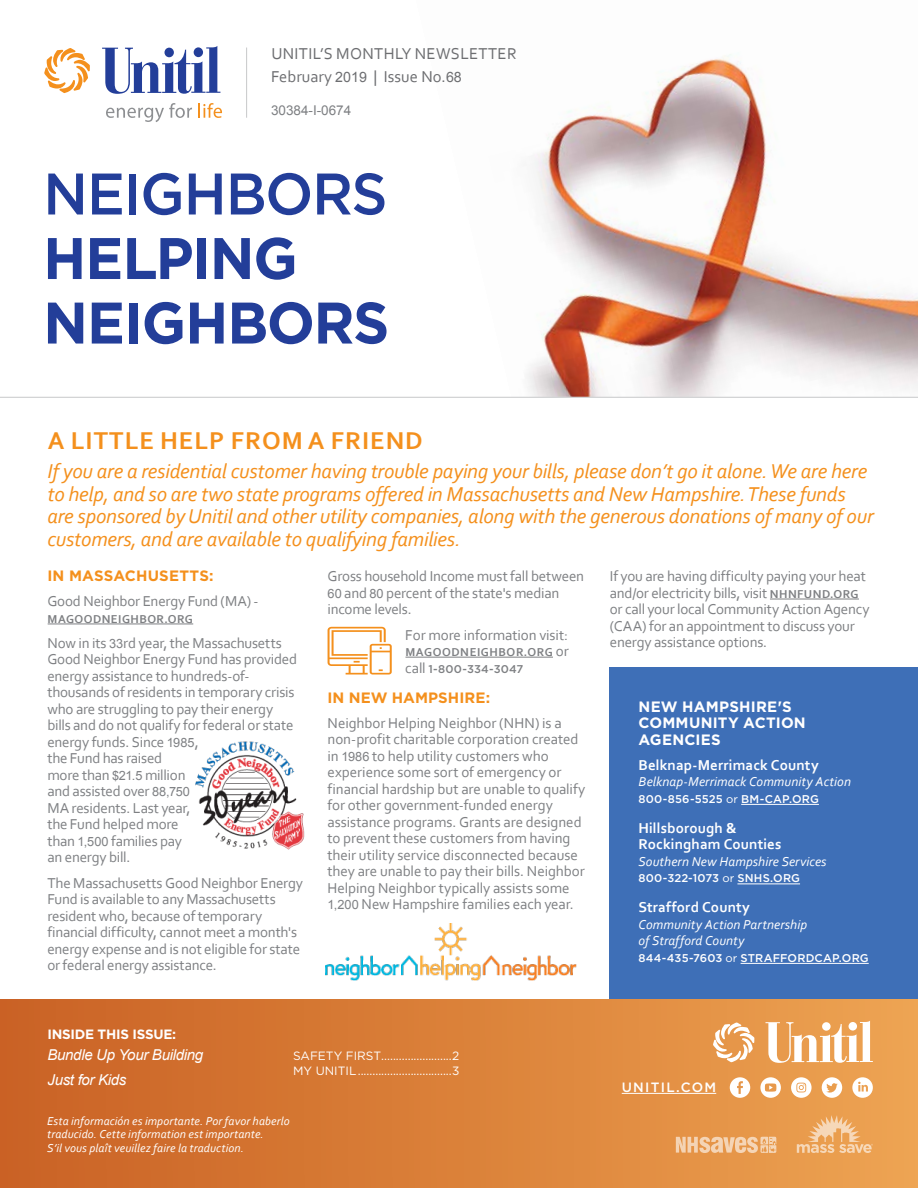
<style>
.page{position:relative;width:918px;height:1188px;background:#fff}
.page>*{position:absolute;margin:0;border:0;box-sizing:border-box;transform-origin:0 0}
.t1{font:700 58.5px/64.5px "Gotham";letter-spacing:-.025em;color:#233e99}
.t2{font:500 58.5px "Gotham";letter-spacing:-.025em;color:#233e99}
.t3{font:700 25.5px "Corbel";letter-spacing:.04em;color:#f4901d}
.t4{font:italic 21px/22.5px "Corbel";letter-spacing:-.01em;color:#f4901d}
.t5{font:16.5px/22.5px "Corbel";letter-spacing:.02em;color:#6d6e71}
.t6{font:15px/16.5px "Corbel";letter-spacing:-.01em;color:#7e8083}
.t7{font:700 15px/16.5px "Corbel";letter-spacing:.01em;color:#fff}
.t8{font:700 15px/16.5px "Gotham";letter-spacing:.015em;color:#fff}
.t9{font:700 15px "Gotham";letter-spacing:.01em;color:#f4901d}
.t10{font:italic 15px/24.8px "Arial";letter-spacing:-.02em;color:#fff}
.t11{font:italic 13.5px/16.5px "Corbel";letter-spacing:.005em;color:#fff}
.t12{font:700 13.5px "Gotham";letter-spacing:-.02em;color:#fff}
.t13{font:13.5px "Arial";color:#7e8083}
.t14{font:500 13.5px "Gotham";letter-spacing:.1em;color:#fff}
.t15{font:italic 12px/13.5px "Corbel";letter-spacing:.01em;color:#fff}
.t16{font:12px/15.6px "Gotham";color:#fff}
.t17{font:700 12px "Corbel";letter-spacing:.04em;color:#7e8083}
.t18{font:500 11.25px "Gotham";letter-spacing:.015em;color:#fff}
.t19{font:500 11.25px "Gotham";letter-spacing:.02em;color:#7e8083}
.s1{font-family:"Arial";font-size:14.25px}
.s2{font-family:"Arial";font-size:12.75px}
.s3{font-weight:400;font-size:15px}
.s4{font-family:"Corbel";font-weight:400;font-size:15px}
.s5{font-weight:700;font-size:12px}
.s6{font-weight:400}
</style>
<div class="page">
<img style="left:416px;top:54px;width:502px;height:343px">
<div style="left:610px;top:667px;width:308px;height:332px;background:#3e6fb7"></div>
<hr style="left:770px;top:599px;width:89px;height:1px;background:#7e8083">
<hr style="left:48px;top:624px;width:145px;height:1px;background:#7e8083">
<hr style="left:405px;top:657px;width:148px;height:1px;background:#7e8083">
<svg style="left:328px;top:627px;width:64px;height:48px"></svg>
<hr style="left:246px;top:48px;width:1px;height:70px;background:#c7c8ca">
<svg style="left:44px;top:48px;width:46px;height:45px"></svg>
<svg style="left:102px;top:46px;width:118px;height:48px"></svg>
<svg style="left:106px;top:103px;width:86px;height:19px"></svg>
<svg style="left:199px;top:103px;width:23px;height:15px"></svg>
<hr style="left:0;top:397px;width:918px;height:1px;background:#c7c8ca">
<img style="left:326px;top:924px;width:251px;height:57px">
<img style="left:195px;top:741px;width:110px;height:109px">
<div style="left:0;top:999px;width:918px;height:189px;background:linear-gradient(to right,#c96023,#eda352)"></div>
<hr style="left:741px;top:804px;width:78px;height:1px;background:#fff">
<hr style="left:737px;top:884px;width:63px;height:1px;background:#fff">
<hr style="left:741px;top:963px;width:128px;height:1px;background:#fff">
<svg style="left:713px;top:1022px;width:41px;height:40px"></svg>
<svg style="left:765px;top:1021px;width:108px;height:42px"></svg>
<hr style="left:622px;top:1093px;width:94px;height:1px;background:#fff">
<svg style="left:730px;top:1077px;width:20px;height:21px"></svg>
<svg style="left:822px;top:1077px;width:20px;height:21px"></svg>
<svg style="left:852px;top:1077px;width:21px;height:21px"></svg>
<svg style="left:760px;top:1077px;width:21px;height:21px"></svg>
<svg style="left:791px;top:1077px;width:21px;height:21px"></svg>
<svg style="left:797px;top:1115px;width:76px;height:38px;background:#eeb070"></svg>
<svg style="left:676px;top:1137px;width:100px;height:16px;background:#efbe8f"></svg>
<p class="t5" style="left:271px;top:42px;width:247px">UNITIL’S MONTHLY NEWSLETTER<br>February <span class="s1">2019</span> | Issue No.<span class="s1">68</span></p>
<p class="t13" style="left:271px;top:101px;width:82px">30384-I-0674</p>
<h1 class="t2" style="left:43px;top:161px;width:346px">NEIGHBORS</h1>
<h1 class="t1" style="left:43px;top:225px;width:348px">HELPING<br>NEIGHBORS</h1>
<h2 class="t3" style="left:48px;top:425px;width:376px">A LITTLE HELP FROM A FRIEND</h2>
<p class="t4" style="left:47px;top:459px;width:828px">If you are a residential customer having trouble paying your bills, please don’t go it alone. We are here to help, and so are two state programs offered in Massachusetts and New Hampshire. These funds are sponsored by Unitil and other utility companies, along with the generous donations of many of our customers, and are available to qualifying families.</p>
<p class="t9" style="left:47px;top:567px;width:168px">IN MASSACHUSETTS:</p>
<p class="t6" style="left:47px;top:593px;width:213px">Good Neighbor Energy Fund (MA) -</p>
<p class="t17" style="left:48px;top:611px;width:147px">MAGOODNEIGHBOR.ORG</p>
<p class="t6" style="left:47px;top:634px;width:251px">Now in its <span class="s2">33</span>rd year, the Massachusetts<br>Good Neighbor Energy Fund has provided energy assistance to hundreds-of&shy;thousands of residents in temporary crisis who are struggling to pay their energy bills and do not qualify for federal or state energy funds. Since <span class="s2">1985</span>,<br>the Fund has raised<br>more than <span class="s2">$21.5</span> million<br>and assisted over <span class="s2">88,750<br></span>MA residents. Last year,<br>the Fund helped more<br>than <span class="s2">1,500</span> families pay<br>an energy bill.</p>
<p class="t6" style="left:47px;top:874px;width:257px">The Massachusetts Good Neighbor Energy Fund is available to any Massachusetts resident who, because of temporary financial difficulty, cannot meet a month's energy expense and is not eligible for state or federal energy assistance.</p>
<p class="t6" style="left:328px;top:568px;width:258px">Gross household Income must fall between<br><span class="s2">60</span> and <span class="s2">80</span> percent of the state's median income levels.</p>
<p class="t6" style="left:405px;top:626px;width:164px">For more information visit:</p>
<p class="t17" style="left:405px;top:645px;width:165px">MAGOODNEIGHBOR.ORG <span class="s3">or</span></p>
<p class="t19" style="left:405px;top:662px;width:120px"><span class="s4">call</span> 1-800-334-3047</p>
<p class="t9" style="left:328px;top:689px;width:164px">IN NEW HAMPSHIRE:</p>
<p class="t6" style="left:328px;top:714px;width:259px">Neighbor Helping Neighbor (NHN) is a non-profit charitable corporation created in <span class="s2">1986</span> to help utility customers who experience some sort of emergency or financial hardship but are unable to qualify for other government-funded energy assistance programs. Grants are designed to prevent these customers from having their utility service disconnected because they are unable to pay their bills. Neighbor Helping Neighbor typically assists some <span class="s2">1,200</span> New Hampshire families each year.</p>
<p class="t12" style="left:48px;top:1027px;width:130px">INSIDE THIS ISSUE:</p>
<p class="t10" style="left:48px;top:1043px;width:157px">Bundle Up Your Building<br>Just for Kids</p>
<p class="t16" style="left:293px;top:1047px;width:168px">SAFETY FIRST........................2<br>MY UNITIL................................3</p>
<p class="t15" style="left:47px;top:1113px;width:244px">Esta información es importante. Por favor haberlo traducido. Cette information est importante.<br>S’il vous plaît veuillez faire la traduction.</p>
<p class="t6" style="left:610px;top:568px;width:261px">If you are having difficulty paying your heat and/or electricity bills, visit <span class="s5">NHNFUND.ORG </span>or call your local Community Action Agency (CAA) for an appointment to discuss your energy assistance options.</p>
<p class="t8" style="left:639px;top:698px;width:169px">NEW HAMPSHIRE'S<br>COMMUNITY ACTION<br>AGENCIES</p>
<p class="t7" style="left:639px;top:756px;width:182px">Belknap-Merrimack County</p>
<p class="t11" style="left:639px;top:773px;width:214px">Belknap-Merrimack Community Action</p>
<p class="t18" style="left:639px;top:793px;width:182px">800-856-5525 <span class="s6">or</span> BM-CAP.ORG</p>
<p class="t7" style="left:639px;top:819px;width:144px">Hillsborough &amp;<br>Rockingham Counties</p>
<p class="t11" style="left:639px;top:853px;width:190px">Southern New Hampshire Services</p>
<p class="t18" style="left:639px;top:872px;width:163px">800-322-1073 <span class="s6">or</span> SNHS.ORG</p>
<p class="t7" style="left:639px;top:899px;width:113px">Strafford County</p>
<p class="t11" style="left:639px;top:916px;width:170px">Community Action Partnership of Strafford County</p>
<p class="t18" style="left:639px;top:952px;width:232px">844-435-7603 <span class="s6">or</span> STRAFFORDCAP.ORG</p>
<p class="t14" style="left:622px;top:1079px;width:96px">UNITIL.COM</p>
</div>
